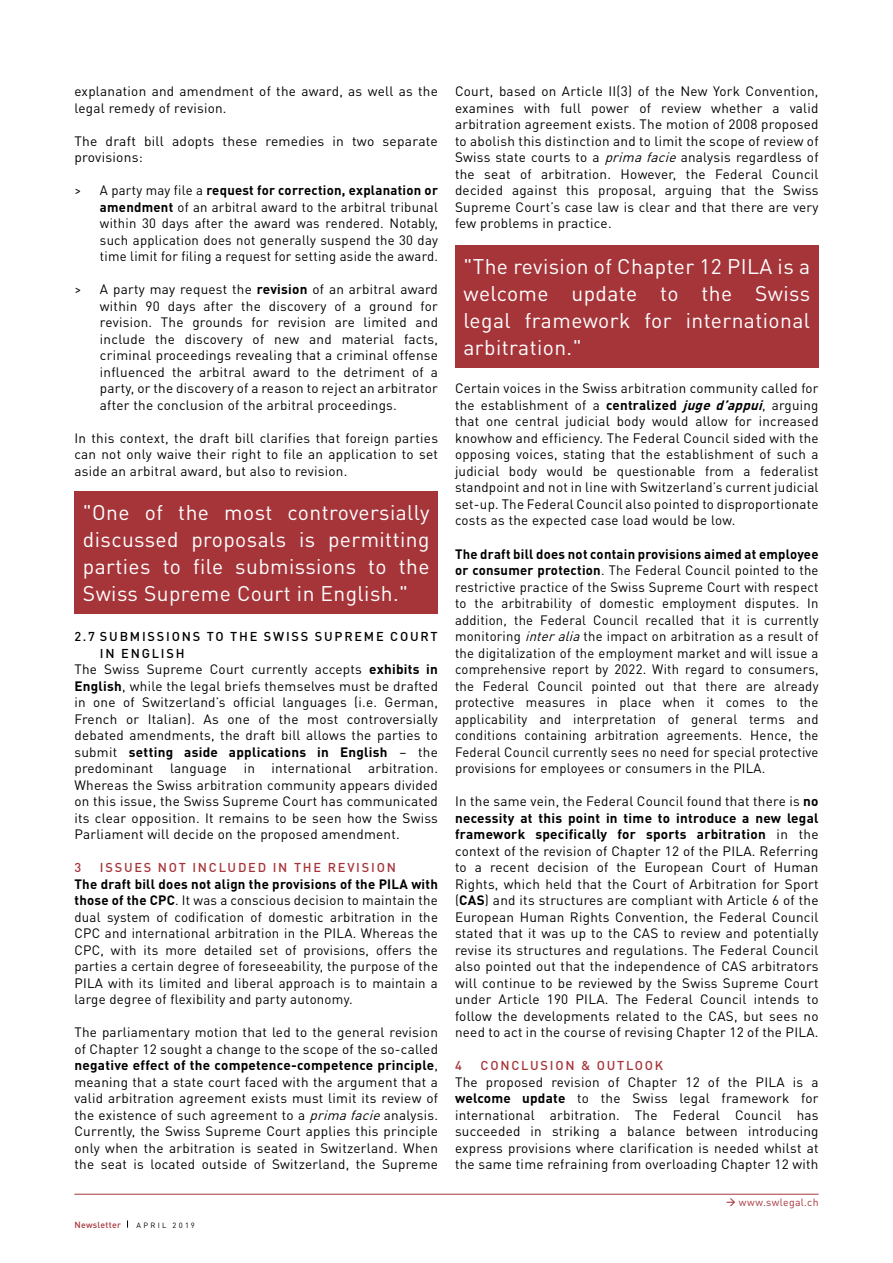
<style>
.page{position:relative;width:893px;height:1263px;background:#fff}
.page>*{position:absolute;margin:0;border:0;box-sizing:border-box;transform-origin:0 0}
.t1{font:21px/27px "DIN";letter-spacing:.02em;color:#fff;text-align:justify}
.t2{font:13.5px/16.5px "DIN";letter-spacing:.02em;color:#000;text-align:justify}
.t3{font:500 12.75px "DIN";letter-spacing:.14em;color:#a6353a}
.t4{font:500 12.75px/16.5px "DIN";letter-spacing:.14em;color:#000}
.t5{font:10.5px "DIN";letter-spacing:.025em;color:#a6353a}
.t6{font:500 8.85px "DIN";letter-spacing:.025em;color:#a6353a}
.t7{font:7.5px "DIN";color:#000}
.s1{font-weight:700}
.s2{font-style:italic}
.s3{font-weight:700;font-style:italic}
</style>
<div class="page">
<hr style="left:74px;top:1194px;width:745px;height:1px;background:#a6353a">
<div style="left:74px;top:491px;width:364px;height:122px;background:#a6353a"></div>
<div style="left:455px;top:245px;width:364px;height:123px;background:#a6353a"></div>
<p class="t2" style="left:74px;top:83px;width:365px">explanation and amendment of the award, as well as the legal remedy of revision.</p>
<p class="t2" style="left:74px;top:132px;width:365px">The draft bill adopts these remedies in two separate provisions:</p>
<p class="t2" style="left:100px;top:182px;width:340px;text-indent:-26px">&gt; A party may file a <span class="s1">request for correction, explanation or amendment</span> of an arbitral award to the arbitral tribunal within 30 days after the award was rendered. Notably, such application does not generally suspend the 30 day time limit for filing a request for setting aside the award.</p>
<p class="t2" style="left:100px;top:281px;width:340px;text-indent:-26px">&gt; A party may request the <span class="s1">revision</span> of an arbitral award within 90 days after the discovery of a ground for revision. The grounds for revision are limited and include the discovery of new and material facts, criminal proceedings revealing that a criminal offense influenced the arbitral award to the detriment of a party, or the discovery of a reason to reject an arbitrator after the conclusion of the arbitral proceedings.</p>
<p class="t2" style="left:74px;top:429px;width:365px">In this context, the draft bill clarifies that foreign parties can not only waive their right to file an application to set aside an arbitral award, but also to revision.</p>
<h1 class="t1" style="left:83px;top:498px;width:348px">"One of the most controversially discussed proposals is permitting parties to file submissions to the Swiss Supreme Court in English."</h1>
<p class="t4" style="left:100px;top:628px;width:339px;text-indent:-26px">2.7 SUBMISSIONS TO THE SWISS SUPREME COURT<br>IN ENGLISH</p>
<p class="t2" style="left:74px;top:660px;width:365px">The Swiss Supreme Court currently accepts <span class="s1">exhibits in English</span>, while the legal briefs themselves must be drafted in one of Switzerland’s official languages (i.e. German, French or Italian). As one of the most controversially debated amendments, the draft bill allows the parties to submit <span class="s1">setting aside applications in English</span> – the predominant language in international arbitration.<br>Whereas the Swiss arbitration community appears divided on this issue, the Swiss Supreme Court has communicated its clear opposition. It remains to be seen how the Swiss Parliament will decide on the proposed amendment.</p>
<p class="t3" style="left:74px;top:859px;width:8px">3</p>
<p class="t3" style="left:100px;top:859px;width:297px">ISSUES NOT INCLUDED IN THE REVISION</p>
<p class="t2" style="left:74px;top:875px;width:365px"><span class="s1">The draft bill does not align the provisions of the PILA with those of the CPC</span>. It was a conscious decision to maintain the dual system of codification of domestic arbitration in the CPC and international arbitration in the PILA. Whereas the CPC, with its more detailed set of provisions, offers the parties a certain degree of foreseeability, the purpose of the PILA with its limited and liberal approach is to maintain a large degree of flexibility and party autonomy.</p>
<p class="t2" style="left:74px;top:1023px;width:365px">The parliamentary motion that led to the general revision of Chapter 12 sought a change to the scope of the so-called <span class="s1">negative effect of the competence-competence principle</span>, meaning that a state court faced with the argument that a valid arbitration agreement exists must limit its review of the existence of such agreement to a <span class="s2">primafacie</span>analysis.<br>Currently, the Swiss Supreme Court applies this principle only when the arbitration is seated in Switzerland. When the seat is located outside of Switzerland, the Supreme</p>
<p class="t6" style="left:74px;top:1218px;width:48px">Newsletter</p>
<p class="t7" style="left:136px;top:1220px;width:14px">A pril</p>
<p class="t7" style="left:173px;top:1220px;width:24px">2019</p>
<p class="t2" style="left:455px;top:83px;width:365px">Court, based on Article II(3) of the New York Convention, examines with full power of review whether a valid arbitration agreement exists. The motion of 2008 proposed to abolish this distinction and to limit the scope of review of Swiss state courts to a <span class="s2">primafacie</span>analysis regardless of the seat of arbitration. However, the Federal Council decided against this proposal, arguing that the Swiss Supreme Court’s case law is clear and that there are very few problems in practice.</p>
<h1 class="t1" style="left:463px;top:252px;width:348px">"The revision of Chapter 12 PILA is a welcome update to the Swiss legal framework for international arbitration."</h1>
<p class="t2" style="left:455px;top:380px;width:365px">Certain voices in the Swiss arbitration community called for the establishment of a <span class="s1">centralized</span> <span class="s3">juge d’appui</span>, arguing that one central judicial body would allow for increased knowhow and efficiency. The Federal Council sided with the opposing voices, stating that the establishment of such a judicial body would be questionable from a federalist standpoint and not in line with Switzerland’s current judicial set-up. The Federal Council also pointed to disproportionate costs as the expected case load would be low.</p>
<p class="t2" style="left:455px;top:545px;width:365px"><span class="s1">The draft bill does not contain provisions aimed at employee or consumer protection</span>. The Federal Council pointed to the restrictive practice of the Swiss Supreme Court with respect to the arbitrability of domestic employment disputes. In addition, the Federal Council recalled that it is currently monitoring <span class="s2">interalia</span>the impact on arbitration as a result of the digitalization of the employment market and will issue a comprehensive report by 2022. With regard to consumers, the Federal Council pointed out that there are already protective measures in place when it comes to the applicability and interpretation of general terms and conditions containing arbitration agreements. Hence, the Federal Council currently sees no need for special protective provisions for employees or consumers in the PILA.</p>
<p class="t2" style="left:455px;top:792px;width:365px">In the same vein, the Federal Council found that there is <span class="s1">no necessity at this point in time to introduce a new legal framework specifically for sports arbitration</span> in the context of the revision of Chapter 12 of the PILA. Referring to a recent decision of the European Court of Human Rights, which held that the Court of Arbitration for Sport (<span class="s1">CAS</span>) and its structures are compliant with Article 6 of the European Human Rights Convention, the Federal Council stated that it was up to the CAS to review and potentially revise its structures and regulations. The Federal Council also pointed out that the independence of CAS arbitrators will continue to be reviewed by the Swiss Supreme Court under Article 190 PILA. The Federal Council intends to follow the developments related to the CAS, but sees no need to act in the course of revising Chapter 12 of the PILA.</p>
<p class="t3" style="left:455px;top:1057px;width:8px">4</p>
<p class="t3" style="left:481px;top:1057px;width:184px">CONCLUSION &amp; OUTLOOK</p>
<p class="t2" style="left:455px;top:1073px;width:365px">The proposed revision of Chapter 12 of the PILA is a <span class="s1">welcome update</span> to the Swiss legal framework for international arbitration. The Federal Council has succeeded in striking a balance between introducing express provisions where clarification is needed whilst at the same time refraining from overloading Chapter 12 with</p>
<p class="t5" style="left:726px;top:1195px;width:94px">→ www.swlegal.ch</p>
</div>
